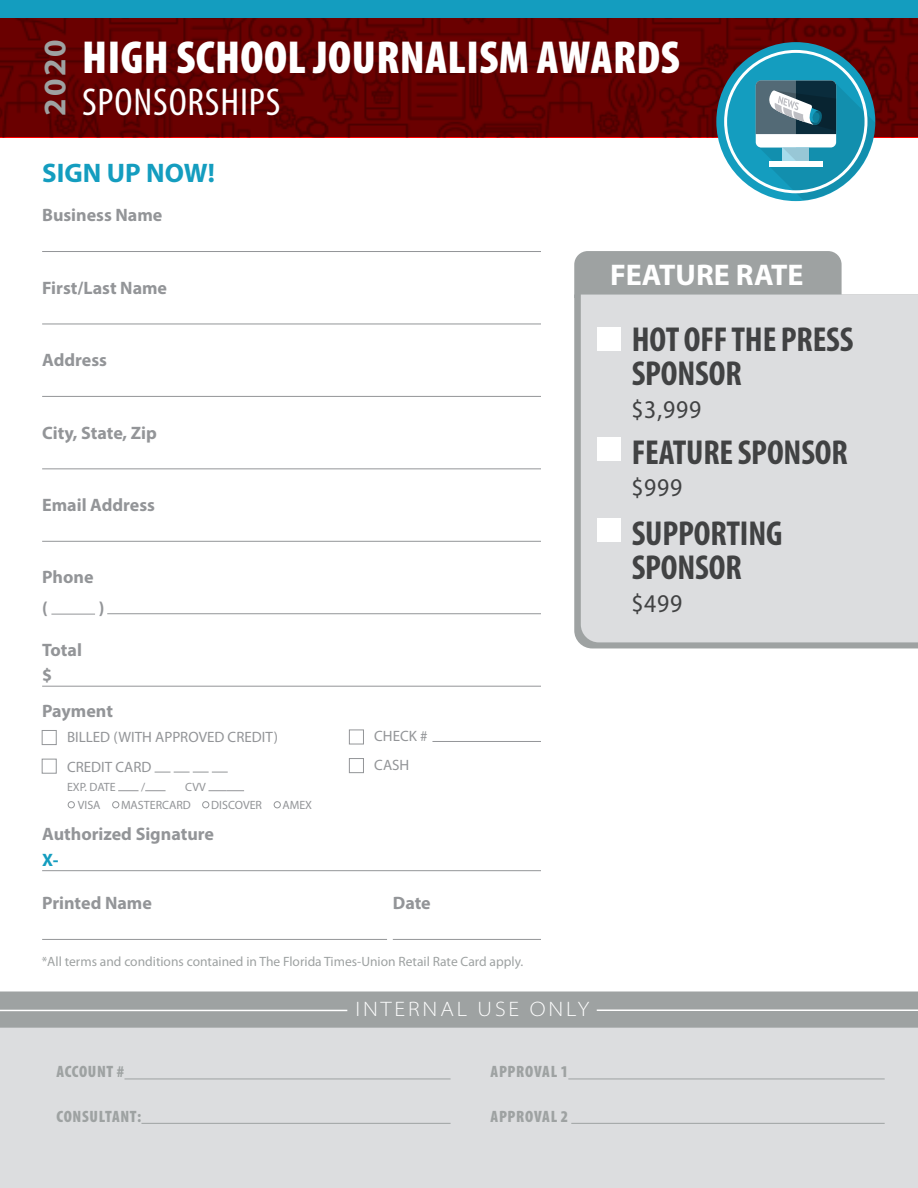
<style>
.page{position:relative;width:918px;height:1188px;background:#fff}
.page>*{position:absolute;margin:0;border:0;box-sizing:border-box;transform-origin:0 0}
.t1{font:900 condensed 46.5px "Myriad Pro";letter-spacing:.01em;color:#fff}
.t2{font:condensed 39px "Myriad Pro";letter-spacing:.02em;color:#fff;scale:1.04 1}
.t3{font:700 condensed 34.8px/34.5px "Myriad Pro";letter-spacing:-.005em;color:#414243}
.t4{font:700 31.5px "Myriad Pro";color:#9ea2a2}
.t5{font:700 30px "Myriad Pro";color:#fff}
.t6{font:700 26.85px "Myriad Pro";color:#149dbf}
.t7{font:semi-condensed 25.65px "Myriad Pro";letter-spacing:.03em;color:#414243}
.t8{font:300 semi-expanded 21px "Myriad Pro";letter-spacing:.14em;color:#fff}
.t9{font:700 18px "Myriad Pro";color:#939598}
.t10{font:700 18px "Myriad Pro";color:#149dbf}
.t11{font:900 condensed 16.5px "Myriad Pro";letter-spacing:.04em;color:#9ea2a2}
.t12{font:15px "Myriad Pro";color:#939598}
.t13{font:13.5px "Myriad Pro";color:#9ea2a2}
.t14{font:12px "Myriad Pro";color:#939598}
</style>
<div class="page">
<svg style="left:0;top:18px;width:918px;height:119px;background:#620000"></svg>
<div style="left:0;top:0;width:918px;height:18px;background:#149dbf"></div>
<div style="left:716px;top:42px;width:159px;height:159px;background:#149dbf;border-radius:50%"></div>
<svg style="left:756px;top:81px;width:119px;height:119px"></svg>
<div style="left:724px;top:50px;width:143px;height:143px;border:3px solid #fff;border-radius:50%"></div>
<div style="left:574px;top:251px;width:268px;height:44px;background:#9ea2a2"></div>
<svg style="left:574px;top:295px;width:344px;height:353px;background:#a3a7a7"></svg>
<div style="left:581px;top:295px;width:337px;height:347px;background:#dcdddf"></div>
<hr style="left:42px;top:251px;width:499px;height:1px;background:#939598">
<hr style="left:42px;top:541px;width:499px;height:1px;background:#939598">
<hr style="left:42px;top:939px;width:345px;height:1px;background:#939598">
<hr style="left:393px;top:939px;width:148px;height:1px;background:#939598">
<hr style="left:42px;top:396px;width:499px;height:1px;background:#939598">
<hr style="left:42px;top:324px;width:499px;height:1px;background:#939598">
<hr style="left:42px;top:468px;width:499px;height:1px;background:#939598">
<hr style="left:107px;top:613px;width:434px;height:1px;background:#939598">
<hr style="left:51px;top:614px;width:44px;height:1px;background:#939598">
<hr style="left:42px;top:686px;width:499px;height:1px;background:#939598">
<hr style="left:42px;top:870px;width:499px;height:1px;background:#939598">
<div style="left:42px;top:730px;width:15px;height:15px;border:1px solid #939598"></div>
<hr style="left:432px;top:741px;width:109px;height:1px;background:#939598">
<div style="left:349px;top:730px;width:15px;height:14px;border:1px solid #939598"></div>
<div style="left:349px;top:758px;width:15px;height:15px;border:1px solid #939598"></div>
<svg style="left:155px;top:772px;width:73px;height:1px"></svg>
<div style="left:42px;top:759px;width:15px;height:15px;border:1px solid #939598"></div>
<svg style="left:118px;top:790px;width:21px;height:1px"></svg>
<svg style="left:145px;top:790px;width:21px;height:1px"></svg>
<svg style="left:208px;top:790px;width:36px;height:1px"></svg>
<div style="left:68px;top:801px;width:7px;height:7px;border:1px solid #939598;border-radius:50%"></div>
<div style="left:112px;top:801px;width:7px;height:7px;border:1px solid #939598;border-radius:50%"></div>
<div style="left:202px;top:801px;width:7px;height:7px;border:1px solid #939598;border-radius:50%"></div>
<div style="left:274px;top:801px;width:7px;height:7px;border:1px solid #939598;border-radius:50%"></div>
<div style="left:0;top:1028px;width:918px;height:160px;background:#dcdddf"></div>
<div style="left:0;top:992px;width:918px;height:36px;background:#9ea2a2"></div>
<hr style="left:124px;top:1079px;width:327px;height:1px;background:#9ea2a2">
<hr style="left:141px;top:1123px;width:310px;height:1px;background:#9ea2a2">
<hr style="left:568px;top:1079px;width:317px;height:1px;background:#9ea2a2">
<hr style="left:571px;top:1123px;width:314px;height:1px;background:#9ea2a2">
<hr style="left:0;top:1010px;width:347px;height:1px;background:#fff">
<hr style="left:597px;top:1010px;width:321px;height:1px;background:#fff">
<div style="left:597px;top:328px;width:24px;height:23px;background:#fff"></div>
<div style="left:597px;top:437px;width:24px;height:24px;background:#fff"></div>
<div style="left:597px;top:518px;width:24px;height:24px;background:#fff"></div>
<p class="t4" style="left:34px;top:116px;width:78px;rotate:-90deg">2020</p>
<p class="t1" style="left:82px;top:31px;width:599px">HIGH SCHOOL JOURNALISM AWARDS</p>
<p class="t2" style="left:82px;top:81px;width:192px">SPONSORSHIPS</p>
<p class="t6" style="left:42px;top:156px;width:174px">SIGN UP NOW!</p>
<p class="t9" style="left:42px;top:203px;width:122px">Business Name</p>
<p class="t9" style="left:42px;top:276px;width:127px">First/Last Name</p>
<p class="t9" style="left:42px;top:348px;width:66px">Address</p>
<p class="t9" style="left:42px;top:421px;width:116px">City, State, Zip</p>
<p class="t9" style="left:42px;top:493px;width:114px">Email Address</p>
<p class="t9" style="left:42px;top:566px;width:53px">Phone</p>
<p class="t9" style="left:42px;top:596px;width:7px">(</p>
<p class="t9" style="left:99px;top:596px;width:7px">)</p>
<p class="t9" style="left:42px;top:638px;width:41px">Total</p>
<p class="t9" style="left:42px;top:663px;width:11px">$</p>
<p class="t9" style="left:42px;top:699px;width:72px">Payment</p>
<p class="t12" style="left:67px;top:728px;width:212px">BILLED (WITH APPROVED CREDIT)</p>
<p class="t12" style="left:374px;top:728px;width:55px">CHECK #</p>
<p class="t12" style="left:67px;top:759px;width:86px">CREDIT CARD</p>
<p class="t12" style="left:374px;top:757px;width:37px">CASH</p>
<p class="t14" style="left:67px;top:780px;width:50px">EXP. DATE</p>
<p class="t14" style="left:141px;top:780px;width:6px">/</p>
<p class="t14" style="left:185px;top:780px;width:22px">CVV</p>
<p class="t14" style="left:78px;top:799px;width:24px">VISA</p>
<p class="t14" style="left:121px;top:799px;width:71px">MASTERCARD</p>
<p class="t14" style="left:211px;top:799px;width:52px">DISCOVER</p>
<p class="t14" style="left:282px;top:799px;width:31px">AMEX</p>
<p class="t9" style="left:42px;top:823px;width:173px">Authorized Signature</p>
<p class="t10" style="left:42px;top:848px;width:18px">X-</p>
<p class="t9" style="left:42px;top:891px;width:111px">Printed Name</p>
<p class="t9" style="left:393px;top:891px;width:39px">Date</p>
<p class="t13" style="left:42px;top:954px;width:483px">*All terms and conditions contained in The Florida Times-Union Retail Rate Card apply.</p>
<p class="t11" style="left:57px;top:1063px;width:69px">ACCOUNT #</p>
<p class="t11" style="left:57px;top:1107px;width:86px">CONSULTANT:</p>
<p class="t8" style="left:355px;top:998px;width:235px">INTERNAL USE ONLY</p>
<p class="t11" style="left:491px;top:1063px;width:79px">APPROVAL 1</p>
<p class="t11" style="left:491px;top:1107px;width:79px">APPROVAL 2</p>
<p class="t5" style="left:610px;top:255px;width:195px">FEATURE RATE</p>
<p class="t3" style="left:632px;top:321px;width:223px">HOT OFF THE PRESS<br>SPONSOR</p>
<p class="t7" style="left:631px;top:396px;width:71px">$3,999</p>
<p class="t3" style="left:632px;top:434px;width:218px">FEATURE SPONSOR</p>
<p class="t7" style="left:631px;top:474px;width:52px">$999</p>
<p class="t3" style="left:632px;top:515px;width:152px">SUPPORTING<br>SPONSOR</p>
<p class="t7" style="left:631px;top:589px;width:52px">$499</p>
</div>
